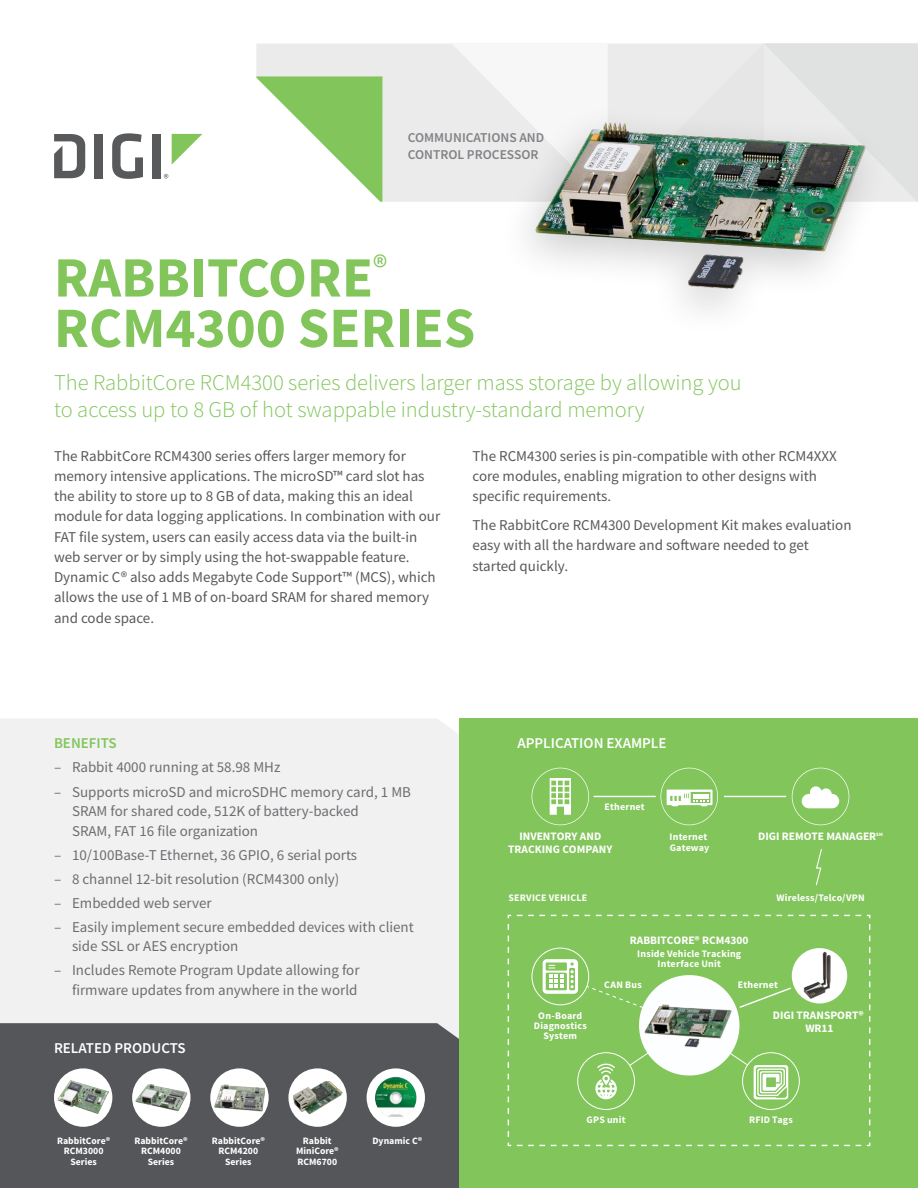
<style>
.page{position:relative;width:918px;height:1188px;background:#fff}
.page>*{position:absolute;margin:0;border:0;box-sizing:border-box;transform-origin:0 0}
.t1{font:700 57px "Source Sans Pro";color:#82c55b}
.Product_Description{font:300 22.5px/27px "Source Sans Pro";color:#82c55b}
.Body_Copy{font:15px/20.2px "Source Sans Pro";color:#58595b}
.Bullets{font:15px/19.5px "Source Sans Pro";color:#6d6e71}
.t2{font:600 15px "Source Sans Pro";color:#fff}
.t3{font:600 15px "Source Sans Pro";color:#82c55b}
.t4{font:600 13.5px/16.5px "Source Sans Pro";color:#808285}
.t5{font:700 11.4px/12.9px "Source Sans Pro";color:#fff;text-align:center}
.t6{font:700 10.05px/9.9px "Source Sans Pro";letter-spacing:.02em;color:#fff;text-align:center}
.t7{font:700 9.75px/10.5px "Source Sans Pro";color:#fff;text-align:center}
.t8{font:700 4.95px "Source Sans Pro";color:#fff}
</style>
<div class="page">
<div style="left:95px;top:134px;width:8px;height:44px;background:#58595b"></div>
<svg style="left:112px;top:133px;width:31px;height:46px"></svg>
<div style="left:152px;top:134px;width:9px;height:44px;background:#58595b"></div>
<svg style="left:172px;top:134px;width:30px;height:30px"></svg>
<svg style="left:54px;top:134px;width:31px;height:44px"></svg>
<svg style="left:164px;top:174px;width:4px;height:4px"></svg>
<div style="left:459px;top:718px;width:459px;height:470px;background:#82c55b"></div>
<div style="left:0;top:719px;width:459px;height:304px;background:#f1f1f2"></div>
<div style="left:0;top:1023px;width:459px;height:165px;background:#55565a"></div>
<div style="left:256px;top:44px;width:195px;height:158px;background:#ebebeb"></div>
<svg style="left:256px;top:76px;width:126px;height:126px"></svg>
<svg style="left:451px;top:43px;width:467px;height:159px"></svg>
<div style="left:54px;top:1068px;width:58px;height:59px;background:#fff;border-radius:50%"></div>
<img style="left:58px;top:1079px;width:51px;height:37px">
<div style="left:210px;top:1068px;width:59px;height:59px;background:#fff;border-radius:50%"></div>
<img style="left:214px;top:1084px;width:50px;height:27px">
<div style="left:367px;top:1068px;width:58px;height:59px;background:#fff;border-radius:50%"></div>
<img style="left:375px;top:1077px;width:43px;height:42px">
<div style="left:132px;top:1068px;width:59px;height:59px;background:#fff;border-radius:50%"></div>
<img style="left:136px;top:1084px;width:51px;height:27px">
<div style="left:288px;top:1068px;width:59px;height:59px;background:#fff;border-radius:50%"></div>
<img style="left:293px;top:1081px;width:50px;height:33px">
<svg style="left:792px;top:768px;width:57px;height:57px"></svg>
<svg style="left:532px;top:768px;width:57px;height:57px"></svg>
<svg style="left:815px;top:849px;width:7px;height:37px"></svg>
<svg style="left:660px;top:768px;width:58px;height:57px"></svg>
<hr style="left:594px;top:796px;width:61px;height:1px;background:#fff">
<hr style="left:724px;top:796px;width:62px;height:1px;background:#fff">
<svg style="left:507px;top:914px;width:364px;height:233px"></svg>
<img style="left:802px;top:951px;width:30px;height:48px">
<div style="left:495px;top:101px;width:398px;height:237px;background:#000;opacity:.2"></div>
<img style="left:508px;top:97px;width:391px;height:218px">
<p class="t4" style="left:408px;top:129px;width:138px">COMMUNICATIONS AND<br>CONTROL PROCESSOR</p>
<p class="t1" style="left:54px;top:241px;width:335px">RABBITCORE<sup>®</sup></p>
<p class="t1" style="left:54px;top:291px;width:423px">RCM4300 SERIES</p>
<p class="Product_Description" style="left:54px;top:369px;width:689px">The RabbitCore RCM4300 series delivers larger mass storage by allowing you to access up to 8 GB of hot swappable industry-standard memory</p>
<p class="Body_Copy" style="left:54px;top:445px;width:388px">The RabbitCore RCM4300 series offers larger memory for memory intensive applications. The microSD™ card slot has the ability to store up to 8 GB of data, making this an ideal module for data logging applications. In combination with our FAT file system, users can easily access data via the built-in web server or by simply using the hot-swappable feature.<br>Dynamic C® also adds Megabyte Code Support™ (MCS), which allows the use of 1 MB of on-board SRAM for shared memory and code space.</p>
<p class="Body_Copy" style="left:472px;top:445px;width:366px">The RCM4300 series is pin-compatible with other RCM4XXX core modules, enabling migration to other designs with specific requirements.</p>
<p class="Body_Copy" style="left:472px;top:515px;width:381px">The RabbitCore RCM4300 Development Kit makes evaluation easy with all the hardware and software needed to get started quickly.</p>
<p class="t3" style="left:54px;top:734px;width:64px">BENEFITS</p>
<p class="Bullets" style="left:54px;top:758px;width:228px">– Rabbit 4000 running at 58.98 MHz</p>
<p class="Bullets" style="left:72px;top:782px;width:341px;text-indent:-18px">– Supports microSD and microSDHC memory card, 1 MB<br>SRAM for shared code, 512K of battery-backed<br>SRAM, FAT 16 file organization</p>
<p class="Bullets" style="left:54px;top:845px;width:305px">– 10/100Base-T Ethernet, 36 GPIO, 6 serial ports</p>
<p class="Bullets" style="left:54px;top:869px;width:287px">– 8 channel 12-bit resolution (RCM4300 only)</p>
<p class="Bullets" style="left:54px;top:893px;width:159px">– Embedded web server</p>
<p class="Bullets" style="left:72px;top:917px;width:343px;text-indent:-18px">– Easily implement secure embedded devices with client side SSL or AES encryption</p>
<p class="Bullets" style="left:54px;top:961px;width:307px;text-align:right">– Includes Remote Program Update allowing for firmware updates from anywhere in the world</p>
<p class="t2" style="left:54px;top:1038px;width:133px">RELATED PRODUCTS</p>
<p class="t7" style="left:57px;top:1135px;width:54px">RabbitCore®<br>RCM3000</p>
<p class="t7" style="left:71px;top:1156px;width:28px">Series</p>
<p class="t7" style="left:135px;top:1135px;width:54px">RabbitCore®</p>
<p class="t7" style="left:372px;top:1135px;width:51px">Dynamic C®</p>
<p class="t7" style="left:141px;top:1146px;width:41px">RCM4000<br>Series</p>
<p class="t7" style="left:296px;top:1135px;width:44px">Rabbit<br>MiniCore®<br>RCM6700</p>
<p class="t7" style="left:212px;top:1135px;width:54px">RabbitCore®<br>RCM4200<br>Series</p>
<p class="t2" style="left:518px;top:734px;width:151px">APPLICATION EXAMPLE</p>
<p class="t6" style="left:605px;top:802px;width:42px">Ethernet</p>
<p class="t5" style="left:508px;top:830px;width:106px">INVENTORY AND<br>TRACKING COMPANY</p>
<p class="t6" style="left:670px;top:832px;width:41px;line-height:10.6px;text-align:left">Internet<br>Gateway</p>
<p class="t5" style="left:758px;top:830px;width:120px">DIGI REMOTE MANAGER</p>
<p class="t8" style="left:876px;top:831px;width:8px">SM</p>
<p class="t6" style="left:508px;top:893px;width:80px">SERVICE VEHICLE</p>
<p class="t5" style="left:630px;top:934px;width:120px">RABBITCORE® RCM4300</p>
<p class="t6" style="left:637px;top:950px;width:105px">Inside Vehicle Tracking<br>Interface Unit</p>
<p class="t6" style="left:776px;top:893px;width:90px">Wireless/Telco/VPN</p>
<p class="t6" style="left:534px;top:1011px;width:55px">On-Board<br>Diagnostics<br>System</p>
<p class="t6" style="left:604px;top:980px;width:39px">CAN Bus</p>
<p class="t6" style="left:738px;top:980px;width:42px">Ethernet</p>
<p class="t5" style="left:773px;top:1009px;width:92px">DIGI TRANSPORT®<br>WR11</p>
<p class="t6" style="left:587px;top:1116px;width:40px">GPS unit</p>
<p class="t6" style="left:749px;top:1116px;width:45px">RFID Tags</p>
</div>
